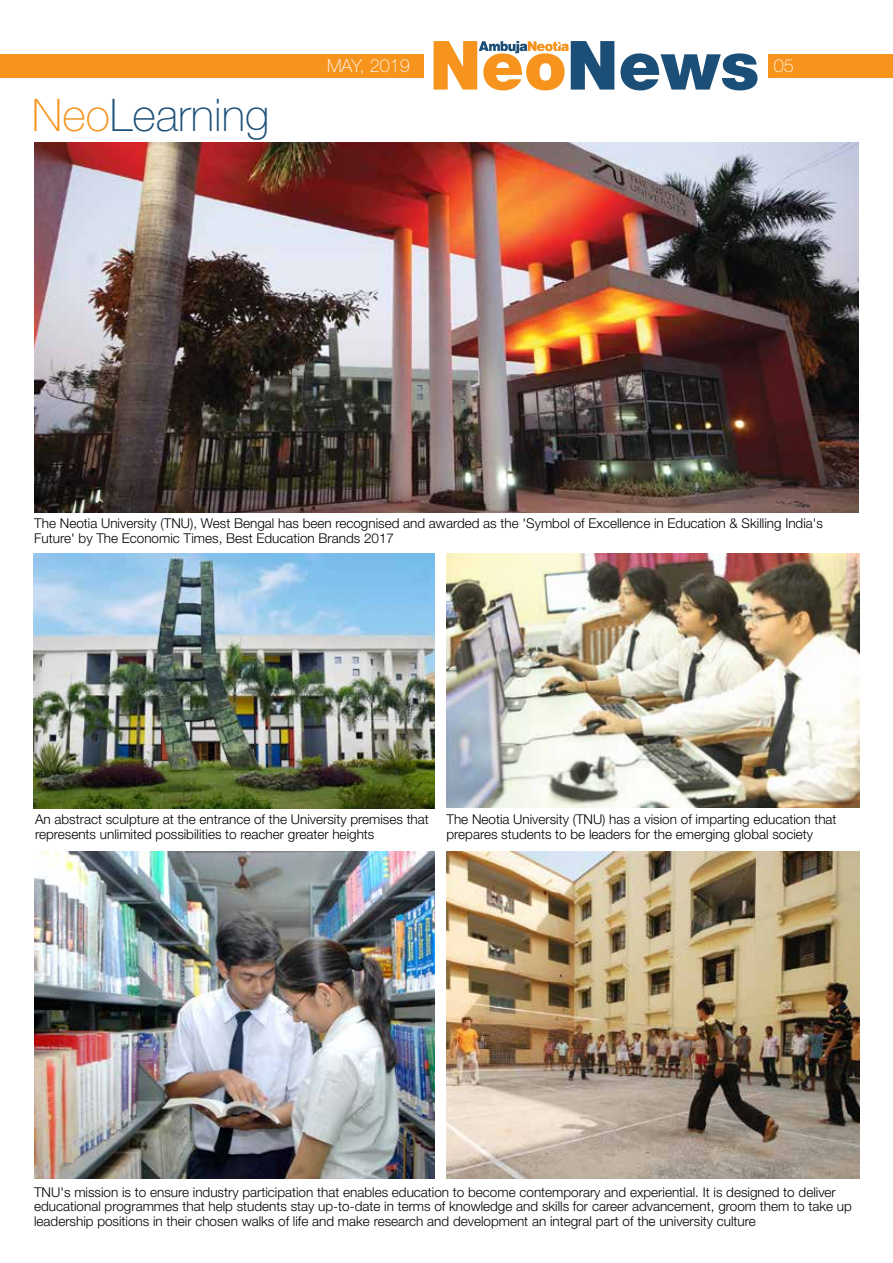
<style>
.page{position:relative;width:893px;height:1263px;background:#fff}
.page>*{position:absolute;margin:0;border:0;box-sizing:border-box;transform-origin:0 0}
.t1{font:100 45px "Helvetica Neue LT Std";color:#1c4f78}
.t2{font:100 18px "Helvetica Neue LT Std";color:#fff}
.t3{font:300 13.5px/14.2px "Helvetica Neue LT Std";color:#000}
.s1{color:#f7941e}
</style>
<div class="page">
<div style="left:0;top:54px;width:893px;height:24px;background:#f7941e"></div>
<div style="left:424px;top:26px;width:344px;height:93px;background:#fff"></div>
<svg style="left:434px;top:41px;width:323px;height:49px"></svg>
<img style="left:35px;top:142px;width:823px;height:370px">
<img style="left:33px;top:554px;width:401px;height:254px">
<img style="left:34px;top:852px;width:400px;height:326px">
<img style="left:446px;top:852px;width:413px;height:326px">
<img style="left:446px;top:554px;width:413px;height:253px">
<h1 class="t1" style="left:32px;top:89px;width:239px"><span class="s1">Neo</span>Learning</h1>
<h2 class="t2" style="left:327px;top:55px;width:84px">MAY, 2019</h2>
<h2 class="t2" style="left:774px;top:55px;width:22px">05</h2>
<p class="t3" style="left:34px;top:516px;width:790px">The Neotia University (TNU), West Bengal has been recognised and awarded as the 'Symbol of Excellence in Education &amp; Skilling India's<br>Future' by The Economic Times, Best Education Brands 2017</p>
<p class="t3" style="left:35px;top:812px;width:395px">An abstract sculpture at the entrance of the University premises that represents unlimited possibilities to reacher greater heights</p>
<p class="t3" style="left:446px;top:812px;width:392px">The Neotia University (TNU) has a vision of imparting education that prepares students to be leaders for the emerging global society</p>
<p class="t3" style="left:34px;top:1185px;width:819px">TNU's mission is to ensure industry participation that enables education to become contemporary and experiential. It is designed to deliver educational programmes that help students stay up-to-date in terms of knowledge and skills for career advancement, groom them to take up leadership positions in their chosen walks of life and make research and development an integral part of the university culture</p>
</div>
